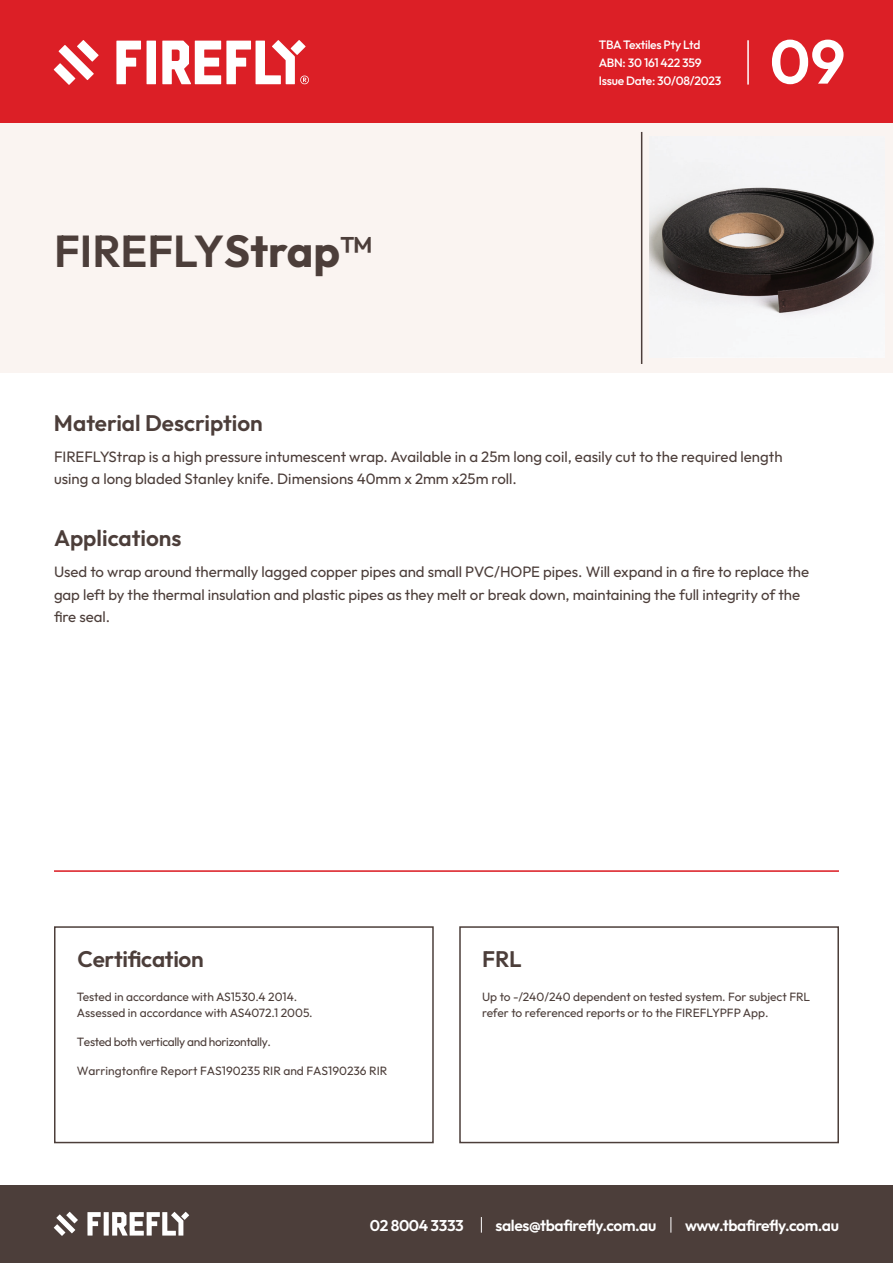
<style>
.page{position:relative;width:893px;height:1263px;background:#fff}
.page>*{position:absolute;margin:0;border:0;box-sizing:border-box;transform-origin:0 0}
.t1{font:600 61.65px "Outfit";color:#fff}
.t2{font:600 44.7px "Outfit";color:#4c3e3a}
.t3{font:600 22.5px "Outfit";color:#4c3e3a}
.t4{font:600 15.6px "Outfit";letter-spacing:-.025em;color:#fff}
.t5{font:15px/22.5px "Outfit";letter-spacing:-.005em;color:#4c3e3a}
.t6{font:500 12.15px/17.5px "Outfit";letter-spacing:-.02em;color:#fff}
.t7{font:12px/16.5px "Outfit";color:#4c3e3a}
.t8{font:12px "Outfit";letter-spacing:-.03em;color:#4c3e3a}
.s1{font-weight:700}
</style>
<div class="page">
<div style="left:0;top:1185px;width:893px;height:78px;background:#4c3e3a"></div>
<div style="left:0;top:123px;width:893px;height:250px;background:#faf4f1"></div>
<svg style="left:54px;top:1212px;width:24px;height:24px"></svg>
<svg style="left:87px;top:1212px;width:14px;height:23px"></svg>
<div style="left:104px;top:1212px;width:5px;height:23px;background:#fff"></div>
<svg style="left:112px;top:1212px;width:77px;height:23px"></svg>
<svg style="left:481px;top:1217px;width:1px;height:15px"></svg>
<svg style="left:670px;top:1217px;width:1px;height:15px"></svg>
<svg style="left:54px;top:926px;width:380px;height:218px"></svg>
<svg style="left:459px;top:926px;width:380px;height:218px"></svg>
<hr style="left:54px;top:870px;width:785px;height:2px;background:#dc1f26">
<hr style="left:641px;top:132px;width:1px;height:232px;background:#4c3e3a">
<div style="left:0;top:0;width:893px;height:122px;background:#dc1f26"></div>
<svg style="left:77px;top:40px;width:22px;height:22px"></svg>
<svg style="left:59px;top:45px;width:35px;height:35px"></svg>
<svg style="left:54px;top:63px;width:21px;height:22px"></svg>
<svg style="left:116px;top:41px;width:25px;height:43px"></svg>
<div style="left:147px;top:41px;width:9px;height:43px;background:#fff"></div>
<svg style="left:162px;top:40px;width:147px;height:44px"></svg>
<hr style="left:747px;top:40px;width:2px;height:45px;background:#fff">
<img style="left:650px;top:174px;width:224px;height:140px">
<h2 class="t2" style="left:54px;top:221px;width:320px">FIREFLY<span class="s1">Strap</span>™</h2>
<p class="t6" style="left:599px;top:37px;width:124px">TBATextiles Pty Ltd<br>ABN: 30 161 422 359<br>Issue Date: 30/08/2023</p>
<h1 class="t1" style="left:770px;top:21px;width:77px">09</h1>
<h3 class="t3" style="left:54px;top:408px;width:210px">Material Description</h3>
<p class="t5" style="left:54px;top:446px;width:730px">FIREFLYStrap is a high pressure intumescent wrap. Available in a 25m long coil, easily cut to the required length using a long bladed Stanley knife. Dimensions 40mm x 2mm x25m roll.</p>
<h3 class="t3" style="left:54px;top:523px;width:129px">Applications</h3>
<p class="t5" style="left:54px;top:561px;width:756px">Used to wrap around thermally lagged copper pipes and small PVC/HOPE pipes. Will expand in a fire to replace the gap left by the thermal insulation and plastic pipes as they melt or break down, maintaining the full integrity of the fire seal.</p>
<h3 class="t3" style="left:78px;top:944px;width:128px">Certification</h3>
<p class="t7" style="left:77px;top:989px;width:237px">Tested in accordance with AS1530.4 2014.<br>Assessed in accordance with AS4072.1 2005.</p>
<p class="t8" style="left:77px;top:1034px;width:196px">Tested both vertically and horizontally.</p>
<p class="t7" style="left:77px;top:1063px;width:312px">Warringtonfire Report FAS190235 RIR and FAS190236 RIR</p>
<h3 class="t3" style="left:482px;top:944px;width:41px">FRL</h3>
<p class="t7" style="left:482px;top:989px;width:330px">Up to -/240/240 dependent on tested system. For subject FRL refer to referenced reports or to the FIREFLYPFP App.</p>
<p class="t4" style="left:370px;top:1215px;width:95px">02 8004 3333</p>
<p class="t4" style="left:495px;top:1215px;width:162px">sales@tbafirefly.com.au</p>
<p class="t4" style="left:685px;top:1215px;width:155px">www.tbafirefly.com.au</p>
</div>
